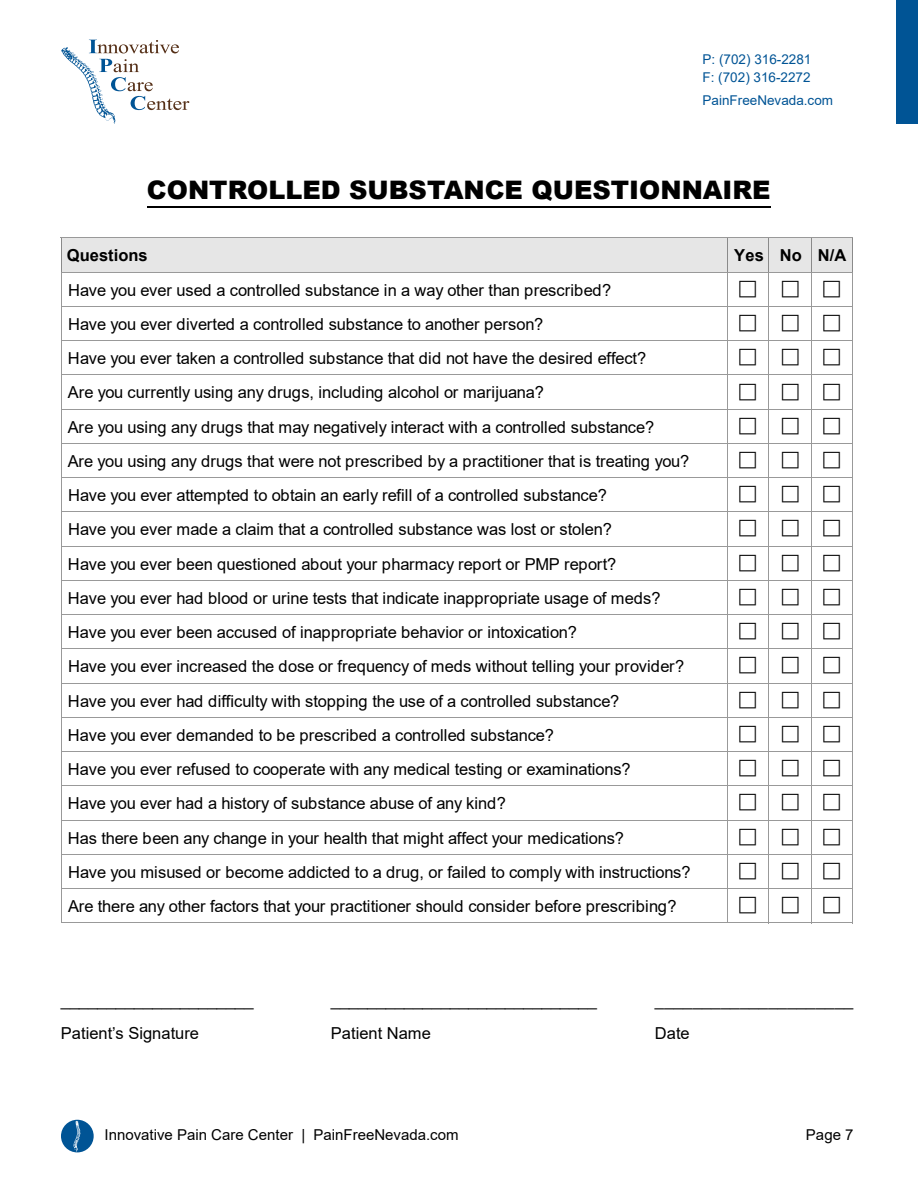
<style>
.page{position:relative;width:918px;height:1188px;background:#fff}
.page>*{position:absolute;margin:0;border:0;box-sizing:border-box;transform-origin:0 0}
.t1{font:900 25.5px "Arial";color:#000}
.t2{font:16.5px/34.2px "Arial";letter-spacing:-.01em;color:#000}
.t3{font:700 16.5px "Arial";color:#000}
.t4{font:15px "Arial";color:#000}
.t5{font:13.5px/18px "Arial";color:#005495}
</style>
<div class="page">
<div style="left:61px;top:1120px;width:33px;height:32px;background:#005495;border-radius:50%"></div>
<svg style="left:74px;top:1121px;width:7px;height:31px"></svg>
<hr style="left:61px;top:237px;width:666px;height:1px;background:#999">
<hr style="left:728px;top:237px;width:125px;height:1px;background:#999">
<hr style="left:61px;top:272px;width:792px;height:1px;background:#999">
<hr style="left:61px;top:306px;width:792px;height:1px;background:#999">
<hr style="left:61px;top:340px;width:792px;height:1px;background:#999">
<hr style="left:61px;top:374px;width:792px;height:1px;background:#999">
<hr style="left:61px;top:409px;width:792px;height:1px;background:#999">
<hr style="left:61px;top:443px;width:792px;height:1px;background:#999">
<hr style="left:61px;top:477px;width:792px;height:1px;background:#999">
<hr style="left:61px;top:511px;width:792px;height:1px;background:#999">
<hr style="left:61px;top:546px;width:792px;height:1px;background:#999">
<hr style="left:61px;top:580px;width:792px;height:1px;background:#999">
<hr style="left:61px;top:614px;width:792px;height:1px;background:#999">
<hr style="left:61px;top:648px;width:792px;height:1px;background:#999">
<hr style="left:61px;top:683px;width:792px;height:1px;background:#999">
<hr style="left:61px;top:717px;width:792px;height:1px;background:#999">
<hr style="left:61px;top:751px;width:792px;height:1px;background:#999">
<hr style="left:61px;top:785px;width:792px;height:1px;background:#999">
<hr style="left:61px;top:820px;width:792px;height:1px;background:#999">
<hr style="left:61px;top:854px;width:792px;height:1px;background:#999">
<hr style="left:61px;top:888px;width:792px;height:1px;background:#999">
<hr style="left:61px;top:272px;width:1px;height:651px;background:#999">
<hr style="left:727px;top:237px;width:1px;height:686px;background:#999">
<hr style="left:768px;top:238px;width:1px;height:685px;background:#999">
<hr style="left:811px;top:238px;width:1px;height:685px;background:#999">
<hr style="left:61px;top:922px;width:792px;height:1px;background:#999">
<hr style="left:852px;top:238px;width:1px;height:685px;background:#999">
<div style="left:61px;top:238px;width:792px;height:34px;background:#e6e6e6"></div>
<hr style="left:147px;top:206px;width:624px;height:1px;background:#000">
<div style="left:896px;top:0;width:22px;height:124px;background:#005495"></div>
<svg style="left:61px;top:40px;width:128px;height:84px"></svg>
<p class="t5" style="left:703px;top:50px;width:110px">P: (702) 316-2281<br>F: (702) 316-2272</p>
<p class="t5" style="left:703px;top:91px;width:132px">PainFreeNevada.com</p>
<h1 class="t1" style="left:147px;top:172px;width:625px">CONTROLLED SUBSTANCE QUESTIONNAIRE</h1>
<p class="t3" style="left:67px;top:244px;width:82px">Questions</p>
<p class="t2" style="left:68px;top:273px;width:624px">Have you ever used a controlled substance in a way other than prescribed?<br>Have you ever diverted a controlled substance to another person?<br>Have you ever taken a controlled substance that did not have the desired effect?<br>Are you currently using any drugs, including alcohol or marijuana?<br>Are you using any drugs that may negatively interact with a controlled substance?<br>Are you using any drugs that were not prescribed by a practitioner that is treating you?<br>Have you ever attempted to obtain an early refill of a controlled substance?<br>Have you ever made a claim that a controlled substance was lost or stolen?<br>Have you ever been questioned about your pharmacy report or PMP report?<br>Have you ever had blood or urine tests that indicate inappropriate usage of meds?<br>Have you ever been accused of inappropriate behavior or intoxication?<br>Have you ever increased the dose or frequency of meds without telling your provider?<br>Have you ever had difficulty with stopping the use of a controlled substance?<br>Have you ever demanded to be prescribed a controlled substance?<br>Have you ever refused to cooperate with any medical testing or examinations?<br>Have you ever had a history of substance abuse of any kind?<br>Has there been any change in your health that might affect your medications?<br>Have you misused or become addicted to a drug, or failed to comply with instructions?<br>Are there any other factors that your practitioner should consider before prescribing?</p>
<p class="t3" style="left:734px;top:244px;width:114px">Yes No N/A</p>
<p class="t2" style="left:61px;top:983px;width:194px">_____________________</p>
<p class="t2" style="left:331px;top:983px;width:268px">_____________________________</p>
<p class="t2" style="left:655px;top:983px;width:200px">_____________________</p>
<p class="t2" style="left:61px;top:1016px;width:140px">Patient’s Signature</p>
<p class="t2" style="left:331px;top:1016px;width:101px">Patient Name</p>
<p class="t2" style="left:655px;top:1016px;width:36px">Date</p>
<p class="t4" style="left:105px;top:1125px;width:356px">Innovative Pain Care Center | PainFreeNevada.com</p>
<p class="t4" style="left:806px;top:1125px;width:49px">Page 7</p>
</div>
